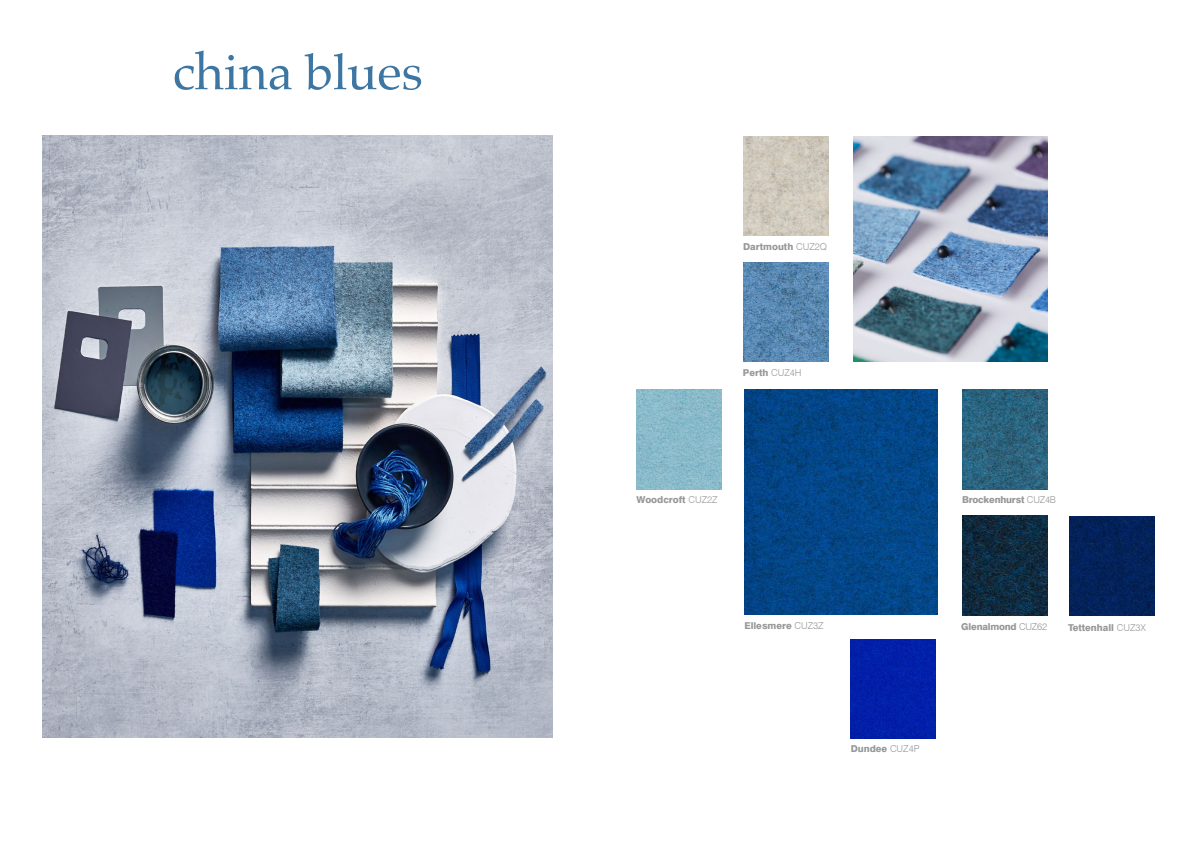
<style>
.page{position:relative;width:1191px;height:842px;background:#fff}
.page>*{position:absolute;margin:0;border:0;box-sizing:border-box;transform-origin:0 0}
.t1{font:50px "Palatino";color:#3d76a2}
.t2{font:800 9.5px "Swiss 721 BT";color:#96989a}
.t3{font:800 9.5px "Swiss 721 BT";letter-spacing:-.02em;color:#96989a}
.s1{font-weight:300}
</style>
<div class="page">
<img style="left:43px;top:135px;width:510px;height:603px">
<img style="left:853px;top:136px;width:194px;height:225px">
<img style="left:1069px;top:516px;width:85px;height:99px">
<img style="left:743px;top:136px;width:85px;height:99px">
<img style="left:636px;top:390px;width:85px;height:99px">
<img style="left:962px;top:516px;width:85px;height:99px">
<img style="left:744px;top:390px;width:193px;height:224px">
<img style="left:962px;top:390px;width:85px;height:99px">
<div style="left:850px;top:640px;width:85px;height:99px;background:#0220a9"></div>
<img style="left:743px;top:263px;width:85px;height:99px">
<h1 class="t1" style="left:173px;top:31px;width:251px">china blues</h1>
<p class="t2" style="left:743px;top:240px;width:85px">Dartmouth <span class="s1">CUZ2Q</span></p>
<p class="t2" style="left:743px;top:367px;width:60px">Perth <span class="s1">CUZ4H</span></p>
<p class="t2" style="left:636px;top:494px;width:82px">Woodcroft <span class="s1">CUZ2Z</span></p>
<p class="t3" style="left:962px;top:494px;width:95px">Brockenhurst <span class="s1">CUZ4B</span></p>
<p class="t2" style="left:744px;top:620px;width:81px">Ellesmere <span class="s1">CUZ3Z</span></p>
<p class="t3" style="left:961px;top:621px;width:87px">Glenalmond <span class="s1">CUZ62</span></p>
<p class="t2" style="left:1068px;top:621px;width:80px">Tettenhall <span class="s1">CUZ3X</span></p>
<p class="t2" style="left:850px;top:743px;width:70px">Dundee <span class="s1">CUZ4P</span></p>
</div>
